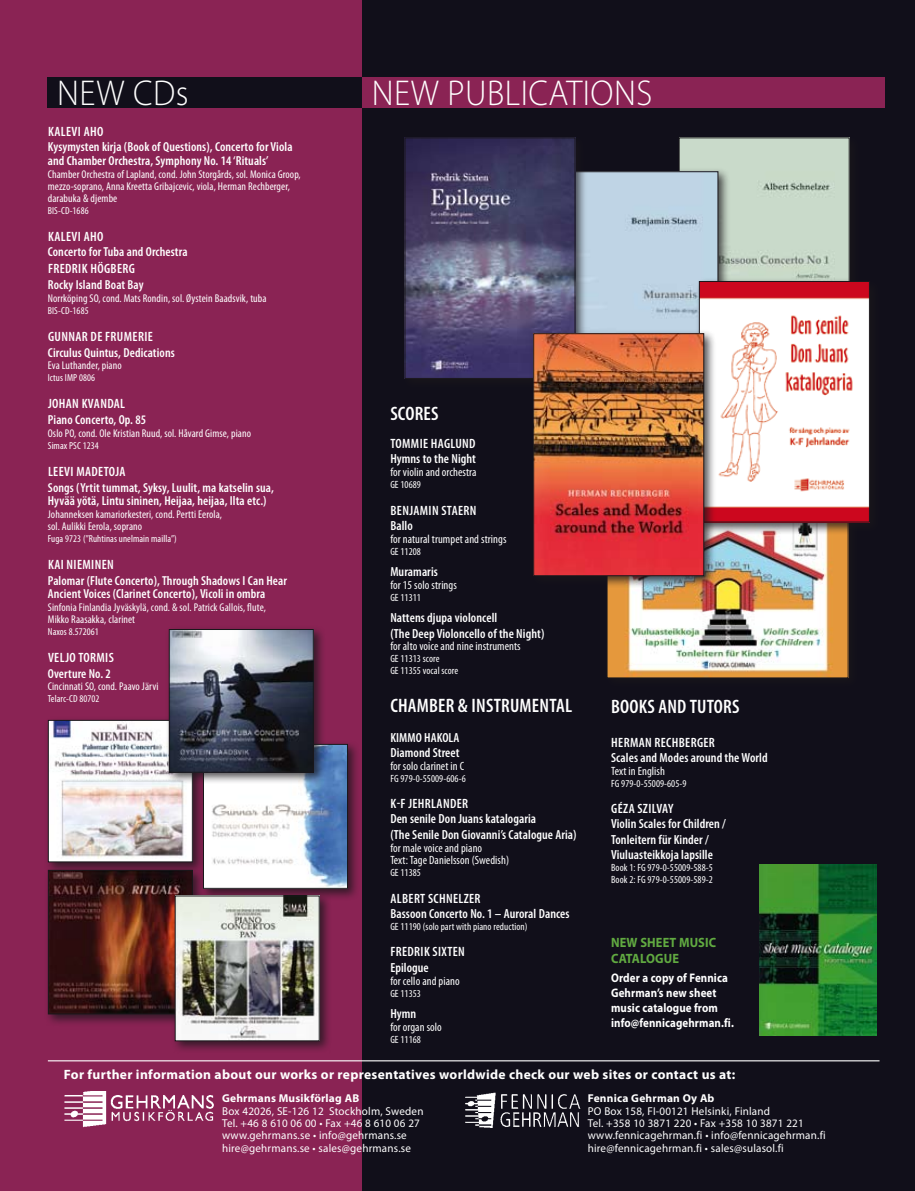
<style>
.page{position:relative;width:915px;height:1191px;background:#fff}
.page>*{position:absolute;margin:0;border:0;box-sizing:border-box;transform-origin:0 0}
.t1{font:300 36px "Myriad Pro";letter-spacing:.015em;color:#fff;scale:.95 1}
.t2{font:600 condensed 19.5px "Myriad Pro";letter-spacing:.01em;color:#fff}
.t3{font:600 condensed 13.5px "Myriad Pro";letter-spacing:.025em;color:#fff}
.t4{font:700 13.5px "Myriad Pro";letter-spacing:.025em;color:#fff}
.t5{font:700 13.5px/15.8px "Myriad Pro";letter-spacing:.01em;color:#61aa41;scale:.92 1}
.t6{font:600 condensed 13.2px/15.3px "Myriad Pro";letter-spacing:.005em;color:#fff}
.t7{font:600 condensed 13.05px/13.5px "Myriad Pro";letter-spacing:.01em;color:#fff}
.t8{font:700 12.45px/15px "Myriad Pro";letter-spacing:.01em;color:#fff;scale:.88 1}
.t9{font:condensed 12px/12.9px "Myriad Pro";letter-spacing:.005em;color:#fff}
.t10{font:11.4px/12.3px "Myriad Pro";letter-spacing:.02em;color:#fff}
.t11{font:700 11.4px "Myriad Pro";letter-spacing:.02em;color:#fff}
.t12{font:condensed 11.25px/12px "Myriad Pro";letter-spacing:.01em;color:#fff}
.t13{font:condensed 10.5px/12px "Myriad Pro";letter-spacing:.005em;color:#fff}
.t14{font:condensed 10.2px "Myriad Pro";letter-spacing:.01em;color:#fff}
</style>
<div class="page">
<div style="left:360px;top:0;width:554px;height:1191px;background:#110f1a"></div>
<div style="left:0;top:0;width:361px;height:1191px;background:#8a2354"></div>
<div style="left:674px;top:134px;width:187px;height:256px;background:#1a171b;opacity:.75"></div>
<div style="left:680px;top:140px;width:167px;height:137px;background:#c9daca"></div>
<div style="left:543px;top:167px;width:187px;height:258px;background:#1a171b;opacity:.75"></div>
<div style="left:587px;top:173px;width:129px;height:156px;background:#bfd4e5"></div>
<div style="left:47px;top:78px;width:315px;height:30px;background:#110f1a"></div>
<div style="left:362px;top:78px;width:522px;height:30px;background:#8a2354"></div>
<img style="left:64px;top:1091px;width:150px;height:37px">
<img style="left:465px;top:1092px;width:115px;height:35px">
<img style="left:759px;top:864px;width:117px;height:171px">
<div style="left:400px;top:134px;width:187px;height:257px;background:#1a171b;opacity:.75"></div>
<img style="left:406px;top:140px;width:167px;height:237px">
<div style="left:404px;top:138px;width:171px;height:241px;border:1px solid #1a171b"></div>
<img style="left:608px;top:535px;width:238px;height:141px">
<div style="left:44px;top:716px;width:161px;height:158px;background:#1a171b;opacity:.75"></div>
<img style="left:50px;top:722px;width:140px;height:138px">
<div style="left:48px;top:720px;width:144px;height:142px;border:1px solid #1a171b"></div>
<div style="left:199px;top:740px;width:161px;height:161px;background:#1a171b;opacity:.75"></div>
<img style="left:205px;top:746px;width:140px;height:140px">
<div style="left:165px;top:625px;width:161px;height:160px;background:#1a171b;opacity:.75"></div>
<img style="left:171px;top:631px;width:140px;height:139px">
<div style="left:169px;top:629px;width:144px;height:143px;border:1px solid #1a171b"></div>
<div style="left:44px;top:866px;width:161px;height:160px;background:#1a171b;opacity:.75"></div>
<img style="left:50px;top:872px;width:140px;height:140px">
<div style="left:48px;top:870px;width:144px;height:144px;border:1px solid #1a171b"></div>
<div style="left:171px;top:891px;width:161px;height:162px;background:#1a171b;opacity:.75"></div>
<img style="left:177px;top:897px;width:140px;height:142px">
<div style="left:694px;top:277px;width:187px;height:258px;background:#1a171b;opacity:.75"></div>
<img style="left:700px;top:283px;width:167px;height:237px">
<div style="left:698px;top:281px;width:171px;height:241px;border:1px solid #1a171b"></div>
<div style="left:529px;top:329px;width:187px;height:259px;background:#1a171b;opacity:.75"></div>
<img style="left:535px;top:335px;width:166px;height:239px">
<div style="left:533px;top:333px;width:170px;height:243px;border:1px solid #1a171b"></div>
<hr style="left:48px;top:1060px;width:831px;height:1px;background:#fff">
<h1 class="t1" style="left:57px;top:71px;width:140px">NEW CDs</h1>
<h1 class="t1" style="left:371px;top:71px;width:297px">NEW PUBLICATIONS</h1>
<p class="t3" style="left:48px;top:123px;width:57px">KALEVI AHO</p>
<p class="t7" style="left:48px;top:140px;width:246px">Kysymysten kirja (Book of Questions), Concerto for Viola and Chamber Orchestra, Symphony No. 14 ‘Rituals’</p>
<p class="t12" style="left:48px;top:168px;width:254px">Chamber Orchestra of Lapland, cond. John Storgårds, sol. Monica Groop, mezzo-soprano, Anna Kreetta Gribajcevic, viola, Herman Rechberger, darabuka &amp; djembe</p>
<p class="t14" style="left:48px;top:204px;width:42px">BIS-CD-1686</p>
<p class="t3" style="left:48px;top:228px;width:57px">KALEVI AHO</p>
<p class="t7" style="left:48px;top:245px;width:141px">Concerto for Tuba and Orchestra</p>
<p class="t3" style="left:48px;top:260px;width:88px">FREDRIK HÖGBERG</p>
<p class="t7" style="left:48px;top:278px;width:97px">Rocky Island Boat Bay</p>
<p class="t12" style="left:48px;top:292px;width:220px">Norrköping SO, cond. Mats Rondin, sol. Øystein Baadsvik, tuba</p>
<p class="t14" style="left:48px;top:304px;width:42px">BIS-CD-1685</p>
<p class="t3" style="left:48px;top:328px;width:106px">GUNNAR DE FRUMERIE</p>
<p class="t7" style="left:48px;top:345px;width:128px">Circulus Quintus, Dedications</p>
<p class="t12" style="left:48px;top:359px;width:75px">Eva Luthander, piano</p>
<p class="t14" style="left:48px;top:372px;width:49px">Ictus IMP 0806</p>
<p class="t3" style="left:48px;top:395px;width:79px">JOHAN KVANDAL</p>
<p class="t7" style="left:48px;top:413px;width:100px">Piano Concerto, Op. 85</p>
<p class="t12" style="left:48px;top:427px;width:204px">Oslo PO, cond. Ole Kristian Ruud, sol. Håvard Gimse, piano</p>
<p class="t14" style="left:48px;top:439px;width:52px">Simax PSC 1234</p>
<p class="t3" style="left:48px;top:463px;width:11px">Leevi</p>
<p class="t3" style="left:76px;top:463px;width:16px">Madetoja</p>
<p class="t7" style="left:48px;top:480px;width:227px">Songs (Yrtit tummat, Syksy, Luulit, ma katselin sua,<br>Hyvää yötä, Lintu sininen, Heijaa, heijaa, Ilta etc.)</p>
<p class="t12" style="left:48px;top:508px;width:176px">Johanneksen kamariorkesteri, cond. Pertti Eerola, sol. Aulikki Eerola, soprano</p>
<p class="t14" style="left:48px;top:532px;width:130px">Fuga 9723 (”Ruhtinas unelmain mailla”)</p>
<p class="t3" style="left:48px;top:556px;width:67px">KAI NIEMINEN</p>
<p class="t7" style="left:48px;top:573px;width:240px">Palomar (Flute Concerto), Through Shadows I Can Hear<br>Ancient Voices (Clarinet Concerto), Vicoli in ombra</p>
<p class="t12" style="left:48px;top:601px;width:219px">Sinfonia Finlandia Jyväskylä, cond. &amp; sol. Patrick Gallois, flute,<br>Mikko Raasakka, clarinet</p>
<p class="t14" style="left:48px;top:625px;width:52px">Naxos 8.572061</p>
<p class="t3" style="left:48px;top:649px;width:13px">Veljo</p>
<p class="t3" style="left:78px;top:649px;width:13px">Tormis</p>
<p class="t7" style="left:48px;top:666px;width:64px">Overture No. 2</p>
<p class="t12" style="left:48px;top:680px;width:112px">Cincinnati SO, cond. Paavo Järvi</p>
<p class="t14" style="left:48px;top:693px;width:53px">Telarc-CD 80702</p>
<h2 class="t2" style="left:390px;top:401px;width:50px">SCORES</h2>
<p class="t3" style="left:390px;top:435px;width:87px">TOMMIE HAGLUND</p>
<p class="t6" style="left:390px;top:451px;width:87px">Hymns to the Night</p>
<p class="t9" style="left:390px;top:466px;width:88px">for violin and orchestra</p>
<p class="t13" style="left:390px;top:478px;width:32px">GE 10689</p>
<p class="t3" style="left:390px;top:502px;width:88px">BENJAMIN STAERN</p>
<p class="t6" style="left:390px;top:517px;width:24px">Ballo</p>
<p class="t9" style="left:390px;top:532px;width:118px">for natural trumpet and strings</p>
<p class="t13" style="left:390px;top:545px;width:32px">GE 11208</p>
<p class="t6" style="left:390px;top:564px;width:49px">Muramaris</p>
<p class="t9" style="left:390px;top:578px;width:68px">for 15 solo strings</p>
<p class="t13" style="left:390px;top:591px;width:32px">GE 11311</p>
<p class="t6" style="left:390px;top:610px;width:155px">Nattens djupa violoncell<br>(The Deep Violoncello of the Night)</p>
<p class="t9" style="left:390px;top:640px;width:132px">for alto voice and nine instruments</p>
<p class="t13" style="left:390px;top:653px;width:69px">GE 11313 score<br>GE 11355 vocal score</p>
<h2 class="t2" style="left:390px;top:693px;width:183px">CHAMBER &amp; INSTRUMENTAL</h2>
<p class="t6" style="left:390px;top:729px;width:71px">KIMMO HAKOLA<br>Diamond Street</p>
<p class="t9" style="left:390px;top:759px;width:75px">for solo clarinet in C</p>
<p class="t13" style="left:390px;top:772px;width:77px">FG 979-0-55009-606-6</p>
<p class="t3" style="left:390px;top:795px;width:79px">K-F JEHRLANDER</p>
<p class="t6" style="left:390px;top:811px;width:188px">Den senile Don Juans katalogaria<br>(The Senile Don Giovanni’s Catalogue Aria)</p>
<p class="t9" style="left:390px;top:841px;width:120px">for male voice and piano<br>Text: Tage Danielsson (Swedish)</p>
<p class="t13" style="left:390px;top:867px;width:32px">GE 11385</p>
<p class="t3" style="left:390px;top:890px;width:92px">ALBERT SCHNELZER</p>
<p class="t6" style="left:390px;top:905px;width:181px">Bassoon Concerto No. 1 – Auroral Dances</p>
<p class="t13" style="left:390px;top:920px;width:139px">GE 11190 (solo part with piano reduction)</p>
<p class="t3" style="left:390px;top:943px;width:76px">FREDRIK SIXTEN</p>
<p class="t6" style="left:390px;top:959px;width:40px">Epilogue</p>
<p class="t9" style="left:390px;top:974px;width:71px">for cello and piano</p>
<p class="t13" style="left:390px;top:987px;width:32px">GE 11353</p>
<p class="t6" style="left:390px;top:1005px;width:27px">Hymn</p>
<p class="t9" style="left:390px;top:1020px;width:53px">for organ solo</p>
<p class="t13" style="left:390px;top:1033px;width:32px">GE 11168</p>
<h2 class="t2" style="left:611px;top:694px;width:130px">BOOKS AND TUTORS</h2>
<p class="t3" style="left:611px;top:734px;width:15px">Herman</p>
<p class="t3" style="left:654px;top:734px;width:14px">Rechberger</p>
<p class="t6" style="left:611px;top:749px;width:158px">Scales and Modes around the World</p>
<p class="t9" style="left:611px;top:764px;width:55px">Text in English</p>
<p class="t13" style="left:611px;top:777px;width:77px">FG 979-0-55009-605-9</p>
<p class="t3" style="left:611px;top:800px;width:38px">Géza Szilvay</p>
<p class="t6" style="left:611px;top:816px;width:116px">Violin Scales for Children /<br>Tonleitern für Kinder /<br>Viuluasteikkoja lapsille</p>
<p class="t13" style="left:611px;top:861px;width:103px">Book 1: FG 979-0-55009-588-5<br>Book 2: FG 979-0-55009-589-2</p>
<p class="t5" style="left:611px;top:934px;width:116px">NEW SHEET MUSIC<br>CATALOGUE</p>
<p class="t8" style="left:611px;top:969px;width:141px">Order a copy of Fennica<br>Gehrman’s new sheet music catalogue from info@fennicagehrman.fi.</p>
<p class="t4" style="left:64px;top:1065px;width:672px">For further information about our works or representatives worldwide check our web sites or contact us at:</p>
<p class="t11" style="left:587px;top:1091px;width:128px">Fennica Gehrman Oy Ab</p>
<p class="t10" style="left:587px;top:1104px;width:239px">PO Box 158, FI-00121 Helsinki, Finland<br>Tel. +358 10 3871 220 • Fax +358 10 3871 221 www.fennicagehrman.fi • info@fennicagehrman.fi hire@fennicagehrman.fi • sales@sulasol.fi</p>
<p class="t11" style="left:222px;top:1091px;width:139px">Gehrmans Musikförlag AB</p>
<p class="t10" style="left:222px;top:1104px;width:203px">Box 42026, SE-126 12 Stockholm, Sweden Tel. +46 8 610 06 00 • Fax +46 8 610 06 27 www.gehrmans.se • info@gehrmans.se hire@gehrmans.se • sales@gehrmans.se</p>
</div>
